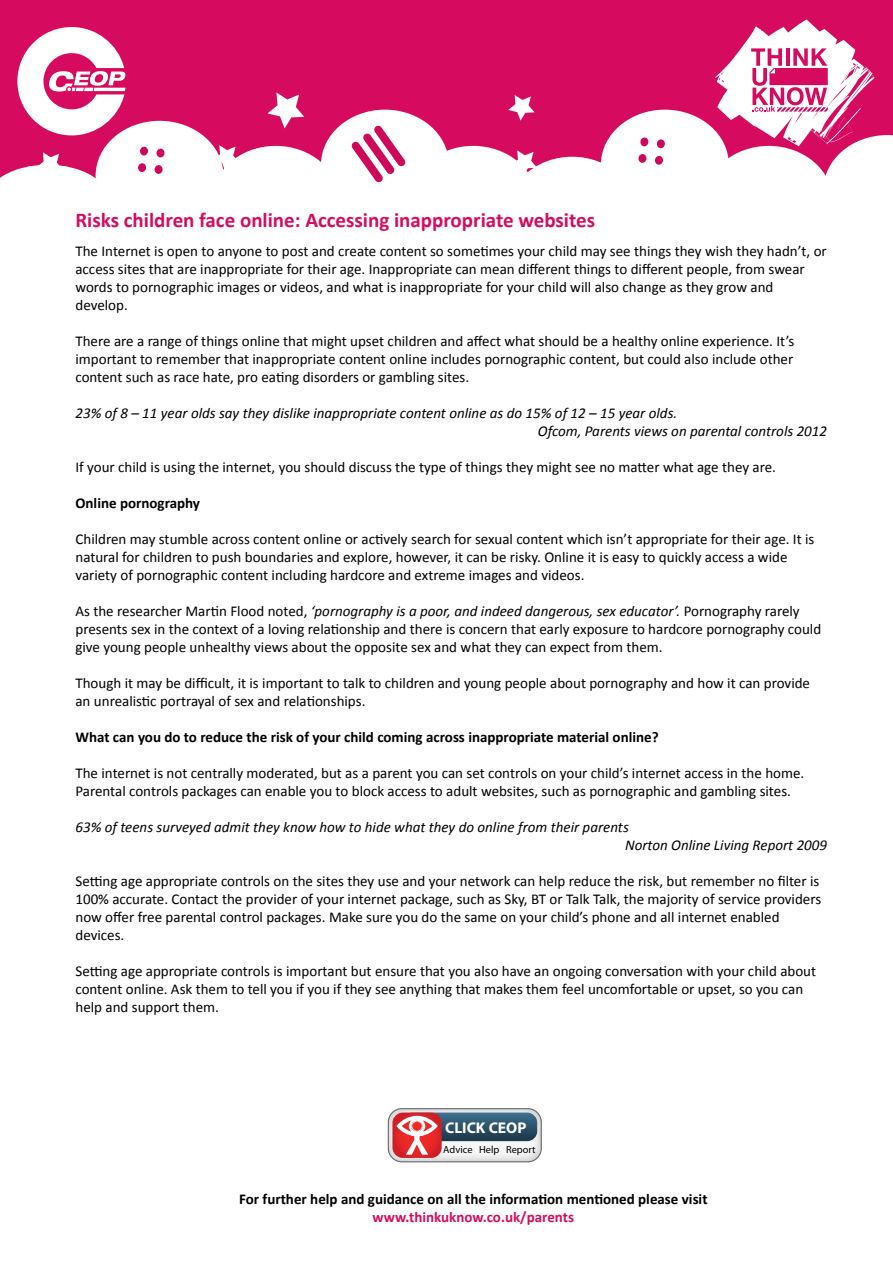
<style>
.page{position:relative;width:893px;height:1263px;background:#fff}
.page>*{position:absolute;margin:0;border:0;box-sizing:border-box;transform-origin:0 0}
.t1{font:700 21px "Calibri";color:#d60b60}
.t2{font:700 15.6px "Myriad Pro";color:#fff}
.t3{font:15px/18px "Calibri";color:#000}
.t4{font:italic 15px/18px "Calibri";color:#000}
.t5{font:700 15px "Calibri";color:#000}
.t6{font:700 15px "Calibri";color:#d60b60}
.t7{font:10.35px "Myriad Pro";color:#000}
.s1{font-style:italic}
</style>
<div class="page">
<div style="left:0;top:0;width:893px;height:190px;background:#d60b60"></div>
<svg style="left:508px;top:95px;width:27px;height:26px"></svg>
<div style="left:96px;top:121px;width:127px;height:110px;background:#fff;border-radius:50%"></div>
<div style="left:321px;top:110px;width:128px;height:110px;background:#fff;border-radius:50%"></div>
<div style="left:212px;top:146px;width:128px;height:110px;background:#fff;border-radius:50%"></div>
<div style="left:409px;top:146px;width:128px;height:110px;background:#fff;border-radius:50%"></div>
<div style="left:508px;top:157px;width:128px;height:110px;background:#fff;border-radius:50%"></div>
<div style="left:601px;top:110px;width:128px;height:110px;background:#fff;border-radius:50%"></div>
<svg style="left:267px;top:92px;width:37px;height:36px"></svg>
<svg style="left:0;top:152px;width:102px;height:38px"></svg>
<svg style="left:640px;top:137px;width:9px;height:10px"></svg>
<div style="left:657px;top:139px;width:8px;height:9px;background:#ce095b;border-radius:50%"></div>
<div style="left:638px;top:154px;width:9px;height:9px;background:#ce095b;border-radius:50%"></div>
<div style="left:655px;top:156px;width:8px;height:9px;background:#ce095b;border-radius:50%"></div>
<div style="left:140px;top:146px;width:8px;height:10px;background:#ce095b;border-radius:50%"></div>
<svg style="left:156px;top:148px;width:9px;height:10px"></svg>
<div style="left:138px;top:163px;width:8px;height:9px;background:#ce095b;border-radius:50%"></div>
<div style="left:154px;top:165px;width:9px;height:9px;background:#ce095b;border-radius:50%"></div>
<svg style="left:351px;top:125px;width:55px;height:58px"></svg>
<svg style="left:511px;top:150px;width:26px;height:23px"></svg>
<svg style="left:213px;top:145px;width:26px;height:25px"></svg>
<svg style="left:713px;top:19px;width:180px;height:171px"></svg>
<svg style="left:17px;top:27px;width:109px;height:108px"></svg>
<svg style="left:388px;top:1109px;width:153px;height:53px"></svg>
<div style="left:388px;top:1108px;width:154px;height:54px;border:1px solid #c5c6c8;border-radius:14px"></div>
<svg style="left:392px;top:1112px;width:145px;height:46px"></svg>
<h1 class="t1" style="left:75px;top:207px;width:521px">Risks children face online: Accessing inappropriate websites</h1>
<p class="t3" style="left:75px;top:241px;width:753px">The Internet is open to anyone to post and create content so sometimes your child may see things they wish they hadn’t, or access sites that are inappropriate for their age. Inappropriate can mean different things to different people, from swear words to pornographic images or videos, and what is inappropriate for your child will also change as they grow and develop.</p>
<p class="t3" style="left:75px;top:331px;width:720px;text-align:justify">There are a range of things online that might upset children and affect what should be a healthy online experience. It’s important to remember that inappropriate content online includes pornographic content, but could also include other content such as race hate, pro eating disorders or gambling sites.</p>
<p class="t4" style="left:538px;top:403px;width:291px;text-indent:-462px">23% of 8 – 11 year olds say they dislike inappropriate content online as do 15% of 12 – 15 year olds.<br>Ofcom, Parents views on parental controls 2012</p>
<p class="t3" style="left:75px;top:457px;width:702px">If your child is using the internet, you should discuss the type of things they might see no matter what age they are.</p>
<p class="t5" style="left:75px;top:493px;width:126px">Online pornography</p>
<p class="t3" style="left:75px;top:529px;width:740px">Children may stumble across content online or actively search for sexual content which isn’t appropriate for their age. It is natural for children to push boundaries and explore, however, it can be risky. Online it is easy to quickly access a wide variety of pornographic content including hardcore and extreme images and videos.</p>
<p class="t3" style="left:75px;top:601px;width:747px">As the researcher Martin Flood noted, <span class="s1">‘pornography is a poor, and indeed dangerous, sex educator’.</span> Pornography rarely presents sex in the context of a loving relationship and there is concern that early exposure to hardcore pornography could give young people unhealthy views about the opposite sex and what they can expect from them.</p>
<p class="t3" style="left:75px;top:673px;width:736px">Though it may be difficult, it is important to talk to children and young people about pornography and how it can provide an unrealistic portrayal of sex and relationships.</p>
<p class="t5" style="left:75px;top:727px;width:585px">What can you do to reduce the risk of your child coming across inappropriate material online?</p>
<p class="t3" style="left:75px;top:763px;width:730px">The internet is not centrally moderated, but as a parent you can set controls on your child’s internet access in the home.<br>Parental controls packages can enable you to block access to adult websites, such as pornographic and gambling sites.</p>
<p class="t4" style="left:625px;top:817px;width:203px;text-indent:-550px">63% of teens surveyed admit they know how to hide what they do online from their parents<br>Norton Online Living Report 2009</p>
<p class="t3" style="left:75px;top:871px;width:747px">Setting age appropriate controls on the sites they use and your network can help reduce the risk, but remember no filter is 100% accurate. Contact the provider of your internet package, such as Sky, BT or Talk Talk, the majority of service providers now offer free parental control packages. Make sure you do the same on your child’s phone and all internet enabled devices.</p>
<p class="t3" style="left:75px;top:961px;width:742px">Setting age appropriate controls is important but ensure that you also have an ongoing conversation with your child about content online. Ask them to tell you if you if they see anything that makes them feel uncomfortable or upset, so you can help and support them.</p>
<p class="t2" style="left:445px;top:1117px;width:83px">CLICK CEOP</p>
<p class="t7" style="left:443px;top:1143px;width:94px">Advice Help Report</p>
<p class="t5" style="left:239px;top:1190px;width:470px">For further help and guidance on all the information mentioned please visit</p>
<p class="t6" style="left:373px;top:1208px;width:203px">www.thinkuknow.co.uk/parents</p>
</div>
